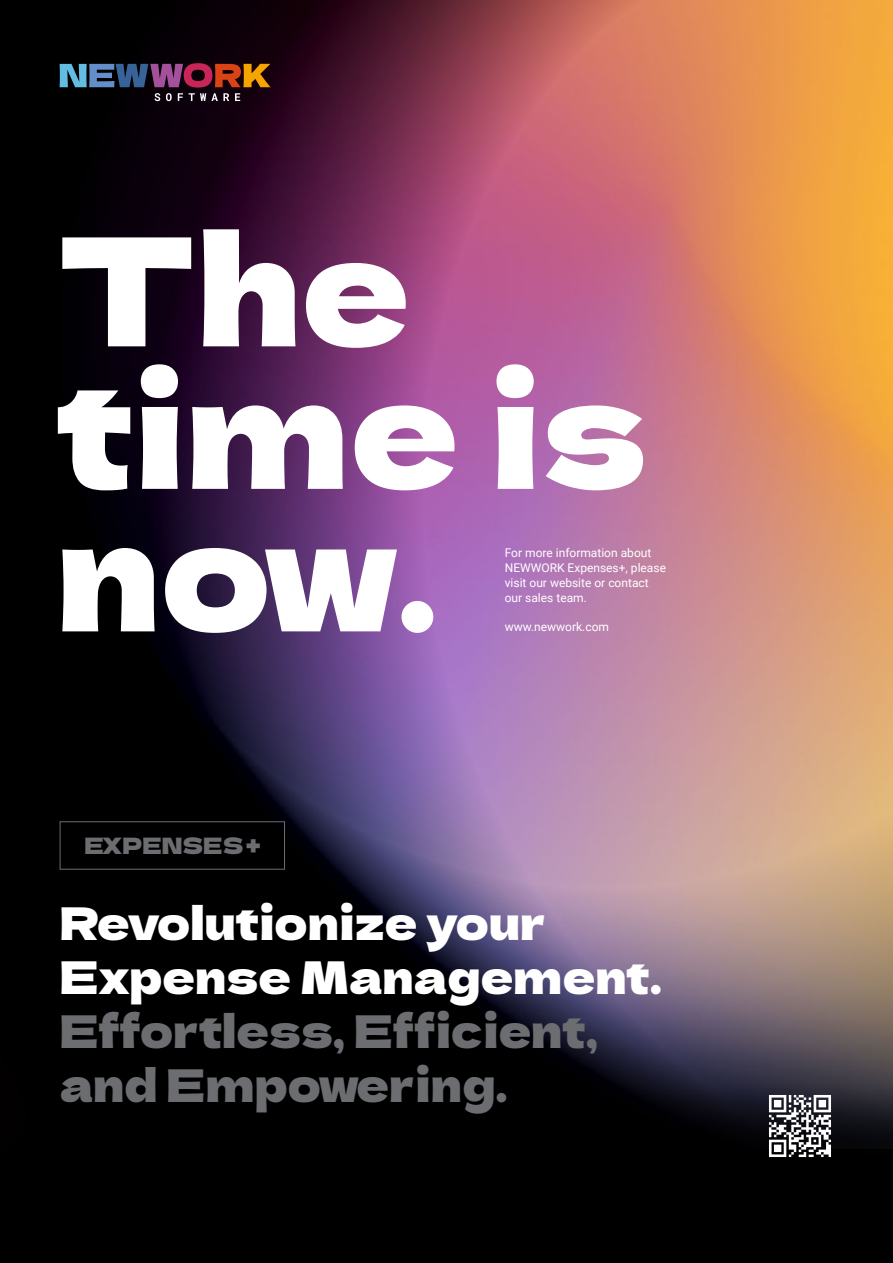
<style>
.page{position:relative;width:893px;height:1263px;background:#fff}
.page>*{position:absolute;margin:0;border:0;box-sizing:border-box;transform-origin:0 0}
.t1{font:150px/142.5px "Dela Gothic One";color:#fff}
.t2{font:45px/54px "Dela Gothic One";color:#fff}
.t3{font:45px/54px "Dela Gothic One";color:#6c6d70}
.t4{font:22.5px "Dela Gothic One";color:#6c6d70}
.t5{font:12px/15px "Roboto";color:#fff}
.s1{font-size:24px}
</style>
<div class="page">
<img style="left:0;top:0;width:893px;height:1263px">
<svg style="left:60px;top:63px;width:210px;height:38px;background:#4b353f"></svg>
<img style="left:764px;top:1090px;width:72px;height:72px">
<div style="left:60px;top:821px;width:225px;height:48px;border:1px solid #6c6d70"></div>
<h1 class="t1" style="left:56px;top:210px;width:593px">The time is now.</h1>
<p class="t5" style="left:505px;top:545px;width:163px">For more information about<br>NEWWORK Expenses+, please visit our website or contact our sales team.</p>
<p class="t5" style="left:505px;top:619px;width:106px">www.newwork.com</p>
<h3 class="t4" style="left:84px;top:828px;width:177px">EXPENSES<span class="s1">+</span></h3>
<h2 class="t2" style="left:60px;top:893px;width:604px">Revolutionize your<br>Expense Management.</h2>
<h2 class="t3" style="left:60px;top:1001px;width:540px">Effortless, Efficient, and Empowering.</h2>
</div>
